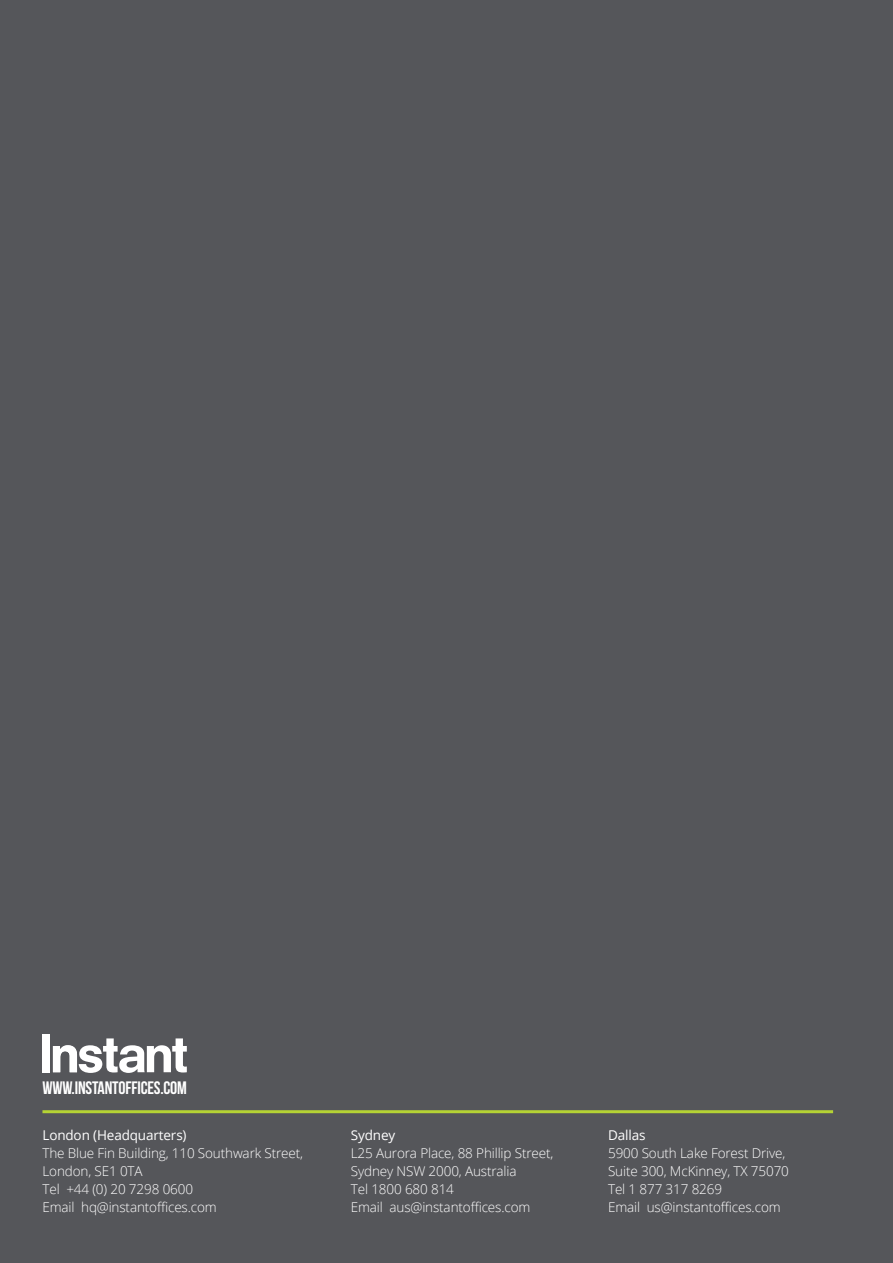
<style>
.page{position:relative;width:893px;height:1263px;background:#55565a}
.page>*{position:absolute;margin:0;border:0;box-sizing:border-box;transform-origin:0 0}
.t1{font:18px "Bebas Neue";letter-spacing:-.01em;color:#fff}
.t2{font:300 13.5px/18px "Open Sans";letter-spacing:-.01em;color:#fff}
.t3{font:13.5px "Open Sans";letter-spacing:-.01em;color:#fff}
</style>
<div class="page">
<hr style="left:42px;top:1110px;width:791px;height:3px;background:#b5d334">
<div style="left:42px;top:1034px;width:8px;height:38px;background:#fff"></div>
<svg style="left:53px;top:1038px;width:134px;height:35px"></svg>
<h1 class="t1" style="left:42px;top:1077px;width:146px">WWW.INSTANTOFFICES.COM</h1>
<p class="t3" style="left:42px;top:1126px;width:146px">London (Headquarters)</p>
<p class="t2" style="left:42px;top:1144px;width:262px">The Blue Fin Building, 110 Southwark Street,<br>London, SE1 0TA<br>Tel +44 (0) 20 7298 0600<br>Email hq@instantoffices.com</p>
<p class="t3" style="left:351px;top:1126px;width:46px">Sydney</p>
<p class="t2" style="left:351px;top:1144px;width:204px">L25 Aurora Place, 88 Phillip Street,<br>Sydney NSW 2000, Australia<br>Tel 1800 680 814<br>Email aus@instantoffices.com</p>
<p class="t3" style="left:608px;top:1126px;width:39px">Dallas</p>
<p class="t2" style="left:608px;top:1144px;width:182px">5900 South Lake Forest Drive,<br>Suite 300, McKinney, TX 75070<br>Tel 1 877 317 8269<br>Email us@instantoffices.com</p>
</div>
